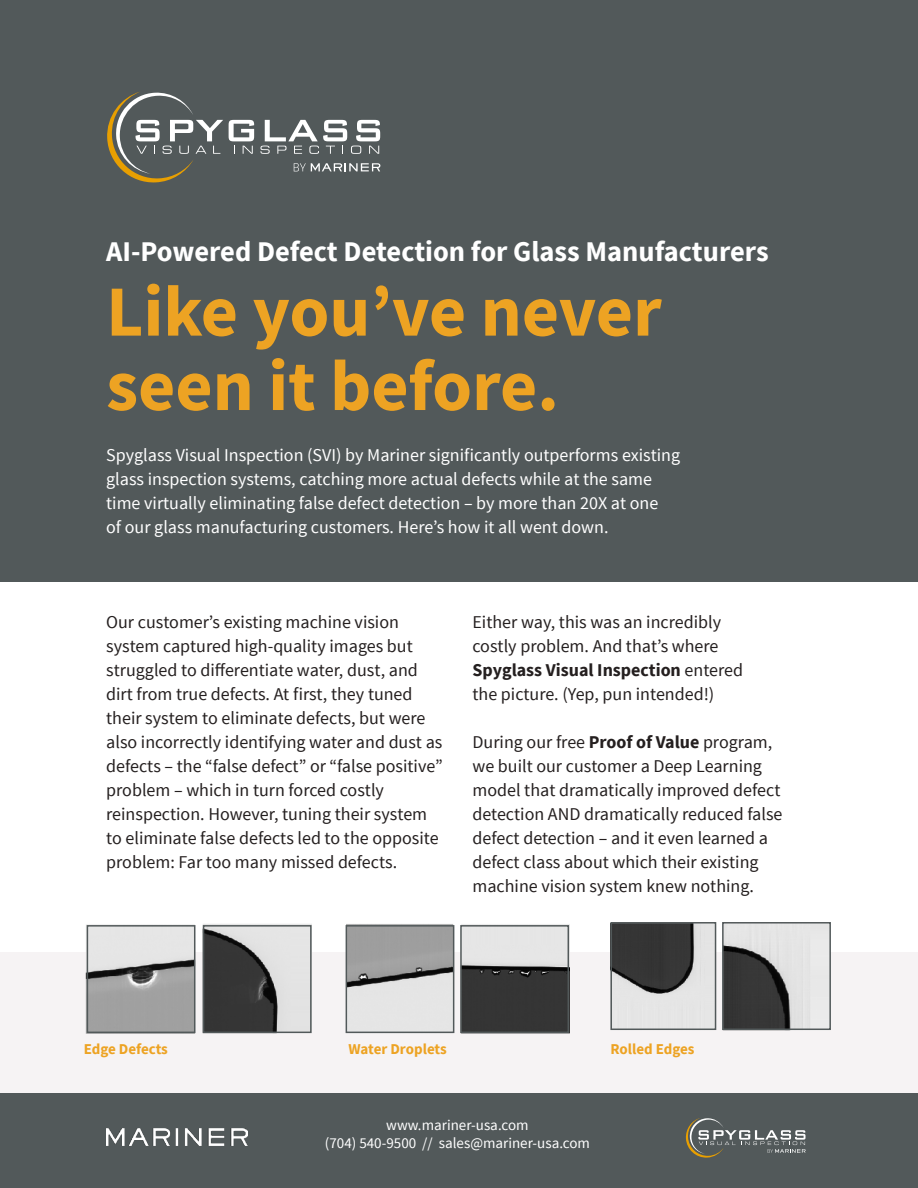
<style>
.page{position:relative;width:918px;height:1188px;background:#fff}
.page>*{position:absolute;margin:0;border:0;box-sizing:border-box;transform-origin:0 0}
.t1{font:700 72px/74.4px "Source Sans Pro";color:#eda323}
.t2{font:700 28.5px "Source Sans Pro";color:#fff}
.t3{font:18px/24px "Source Sans Pro";color:#241f1f}
.t4{font:18px/24px "Source Sans Pro";color:#fff}
.t5{font:15px/18px "Source Sans Pro";color:#fff;text-align:center}
.t6{font:700 15px "Source Sans Pro";letter-spacing:-.005em;color:#eda323}
.s1{font-weight:700}
</style>
<div class="page">
<div style="left:0;top:952px;width:918px;height:142px;background:#f6f3f4"></div>
<div style="left:0;top:0;width:918px;height:582px;background:#52595a"></div>
<svg style="left:107px;top:92px;width:273px;height:91px"></svg>
<img style="left:85px;top:924px;width:227px;height:110px">
<div style="left:87px;top:925px;width:108px;height:108px;border:2px solid #52595a"></div>
<div style="left:203px;top:925px;width:109px;height:108px;border:2px solid #52595a"></div>
<img style="left:346px;top:924px;width:223px;height:110px">
<div style="left:346px;top:925px;width:108px;height:108px;border:2px solid #52595a"></div>
<div style="left:460px;top:925px;width:109px;height:108px;border:2px solid #52595a"></div>
<img style="left:613px;top:922px;width:215px;height:109px">
<div style="left:610px;top:922px;width:106px;height:108px;border:2px solid #52595a"></div>
<div style="left:722px;top:922px;width:109px;height:108px;border:2px solid #52595a"></div>
<div style="left:0;top:1094px;width:918px;height:94px;background:#52595a"></div>
<img style="left:106px;top:1129px;width:142px;height:17px">
<svg style="left:686px;top:1118px;width:120px;height:40px"></svg>
<h2 class="t2" style="left:106px;top:232px;width:664px">AI-Powered Defect Detection for Glass Manufacturers</h2>
<h1 class="t1" style="left:106px;top:273px;width:557px">Like you’ve never seen it before.</h1>
<p class="t4" style="left:106px;top:443px;width:576px">Spyglass Visual Inspection (SVI) by Mariner significantly outperforms existing glass inspection systems, catching more actual defects while at the same time virtually eliminating false defect detection – by more than 20X at one<br>of our glass manufacturing customers. Here’s how it all went down.</p>
<p class="t3" style="left:106px;top:610px;width:338px">Our customer’s existing machine vision system captured high-quality images but struggled to differentiate water, dust, and dirt from true defects. At first, they tuned their system to eliminate defects, but were also incorrectly identifying water and dust as defects – the “false defect” or “false positive” problem – which in turn forced costly reinspection. However, tuning their system to eliminate false defects led to the opposite problem: Far too many missed defects.</p>
<p class="t3" style="left:472px;top:610px;width:272px">Either way, this was an incredibly costly problem. And that’s where <span class="s1">Spyglass Visual Inspection</span> entered the picture. (Yep, pun intended!)</p>
<p class="t3" style="left:472px;top:730px;width:312px">During our free <span class="s1">Proof of Value</span> program, we built our customer a Deep Learning model that dramatically improved defect detection AND dramatically reduced false defect detection – and it even learned a defect class about which their existing machine vision system knew nothing.</p>
<p class="t6" style="left:84px;top:1039px;width:86px">Edge Defects</p>
<p class="t6" style="left:349px;top:1039px;width:100px">Water Droplets</p>
<p class="t6" style="left:610px;top:1039px;width:86px">Rolled Edges</p>
<p class="t5" style="left:325px;top:1116px;width:267px">www.mariner-usa.com<br>(704) 540-9500 // sales@mariner-usa.com</p>
</div>
